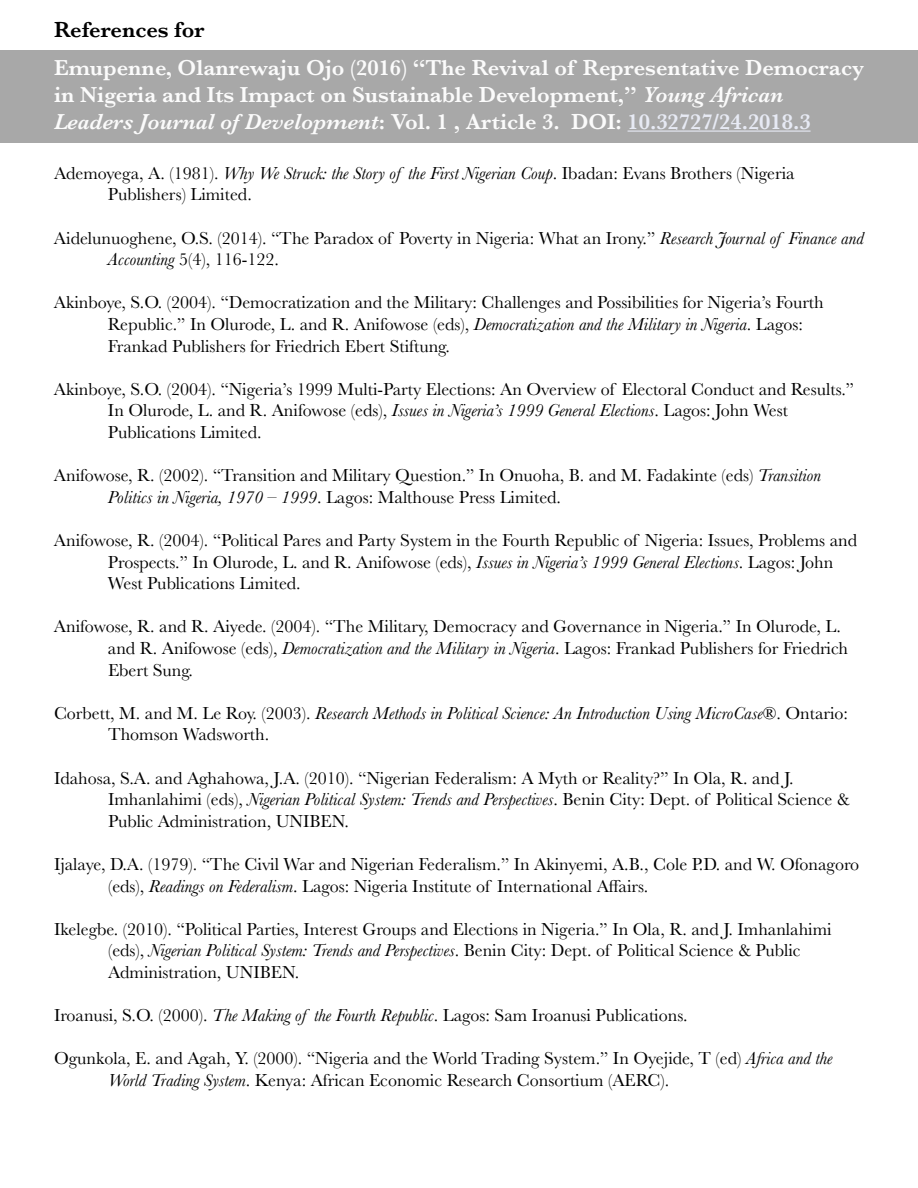
<style>
.page{position:relative;width:918px;height:1188px;background:#fff}
.page>*{position:absolute;margin:0;border:0;box-sizing:border-box;transform-origin:0 0}
.t1{font:600 22.5px/27px "Baskerville";color:#fbfbfb}
.t2{font:600 22.5px "Baskerville";color:#000}
.t3{font:18px/21.6px "Baskerville";color:#000}
.t4{font:italic 18px/21.6px "Baskerville";color:#000}
.s1{font-style:italic}
.s2{color:#e7eaf4}
.s3{font-style:normal}
</style>
<div class="page">
<div style="left:0;top:50px;width:918px;height:93px;background:#a8a8a8"></div>
<hr style="left:628px;top:131px;width:183px;height:1px;background:#e7eaf4">
<p class="t2" style="left:54px;top:14px;width:152px">References for</p>
<p class="t1" style="left:54px;top:54px;width:812px">Emupenne, Olanrewaju Ojo (2016) “The Revival of Representative Democracy in Nigeria and Its Impact on Sustainable Development,” <span class="s1">Young African<br>Leaders Journal of Development</span>: Vol. 1 , Article 3. DOI: <span class="s2">10.32727/24.2018.3</span></p>
<p class="t3" style="left:108px;top:162px;width:688px;text-indent:-54px">Ademoyega, A. (1981). <span class="s1">Why We Struck: the Story of the First Nigerian Coup</span>. Ibadan: Evans Brothers (Nigeria<br>Publishers) Limited.</p>
<p class="t3" style="left:108px;top:227px;width:757px;text-indent:-54px">Aidelunuoghene, O.S. (2014). “The Paradox of Poverty in Nigeria: What an Irony.” <span class="s1">Research Journal of Finance and<br>Accounting</span> 5(4), 116-122.</p>
<p class="t3" style="left:108px;top:292px;width:717px;text-indent:-54px">Akinboye, S.O. (2004). “Democratization and the Military: Challenges and Possibilities for Nigeria’s Fourth<br>Republic.” In Olurode, L. and R. Anifowose (eds), <span class="s1">Democratization and the Military in Nigeria</span>. Lagos:<br>Frankad Publishers for Friedrich Ebert Stiftung.</p>
<p class="t3" style="left:108px;top:378px;width:748px;text-indent:-54px">Akinboye, S.O. (2004). “Nigeria’s 1999 Multi-Party Elections: An Overview of Electoral Conduct and Results.”<br>In Olurode, L. and R. Anifowose (eds), <span class="s1">Issues in Nigeria’s 1999 General Elections</span>. Lagos: John West<br>Publications Limited.</p>
<p class="t3" style="left:108px;top:465px;width:715px;text-indent:-54px">Anifowose, R. (2002). “Transition and Military Question.” In Onuoha, B. and M. Fadakinte (eds) <span class="s1">Transition<br>Politics in Nigeria, 1970 – 1999</span>. Lagos: Malthouse Press Limited.</p>
<p class="t3" style="left:108px;top:530px;width:751px;text-indent:-54px">Anifowose, R. (2004). “Political Pares and Party System in the Fourth Republic of Nigeria: Issues, Problems and<br>Prospects.” In Olurode, L. and R. Anifowose (eds), <span class="s1">Issues in Nigeria’s 1999 General Elections</span>. Lagos: John<br>West Publications Limited.</p>
<p class="t3" style="left:108px;top:616px;width:742px;text-indent:-54px">Anifowose, R. and R. Aiyede. (2004). “The Military, Democracy and Governance in Nigeria.” In Olurode, L. and R. Anifowose (eds), <span class="s1">Democratization and the Military in Nigeria</span>. Lagos: Frankad Publishers for Friedrich<br>Ebert Sung.</p>
<p class="t4" style="left:108px;top:702px;width:742px;text-indent:-54px"><span class="s3">Corbett, M. and M. Le Roy. (2003).</span> Research Methods in Political Science: An Introduction Using MicroCase<span class="s3">®. Ontario:<br>Thomson Wadsworth.</span></p>
<p class="t3" style="left:108px;top:767px;width:743px;text-indent:-54px">Idahosa, S.A. and Aghahowa, J.A. (2010). “Nigerian Federalism: A Myth or Reality?” In Ola, R. and J.<br>Imhanlahimi (eds), <span class="s1">Nigerian Political System: Trends and Perspectives</span>. Benin City: Dept. of Political Science &amp;<br>Public Administration, UNIBEN.</p>
<p class="t3" style="left:108px;top:854px;width:753px;text-indent:-54px">Ijalaye, D.A. (1979). “The Civil War and Nigerian Federalism.” In Akinyemi, A.B., Cole P.D. and W. Ofonagoro (eds), <span class="s1">Readings on Federalism</span>. Lagos: Nigeria Institute of International Affairs.</p>
<p class="t3" style="left:108px;top:918px;width:725px;text-indent:-54px">Ikelegbe. (2010). “Political Parties, Interest Groups and Elections in Nigeria.” In Ola, R. and J. Imhanlahimi (eds), <span class="s1">Nigerian Political System: Trends and Perspectives</span>. Benin City: Dept. of Political Science &amp; Public<br>Administration, UNIBEN.</p>
<p class="t3" style="left:54px;top:1005px;width:635px">Iroanusi, S.O. (2000). <span class="s1">The Making of the Fourth Republic</span>. Lagos: Sam Iroanusi Publications.</p>
<p class="t3" style="left:108px;top:1048px;width:726px;text-indent:-54px">Ogunkola, E. and Agah, Y. (2000). “Nigeria and the World Trading System.” In Oyejide, T (ed) <span class="s1">Africa and the<br>World Trading System</span>. Kenya: African Economic Research Consortium (AERC).</p>
</div>
